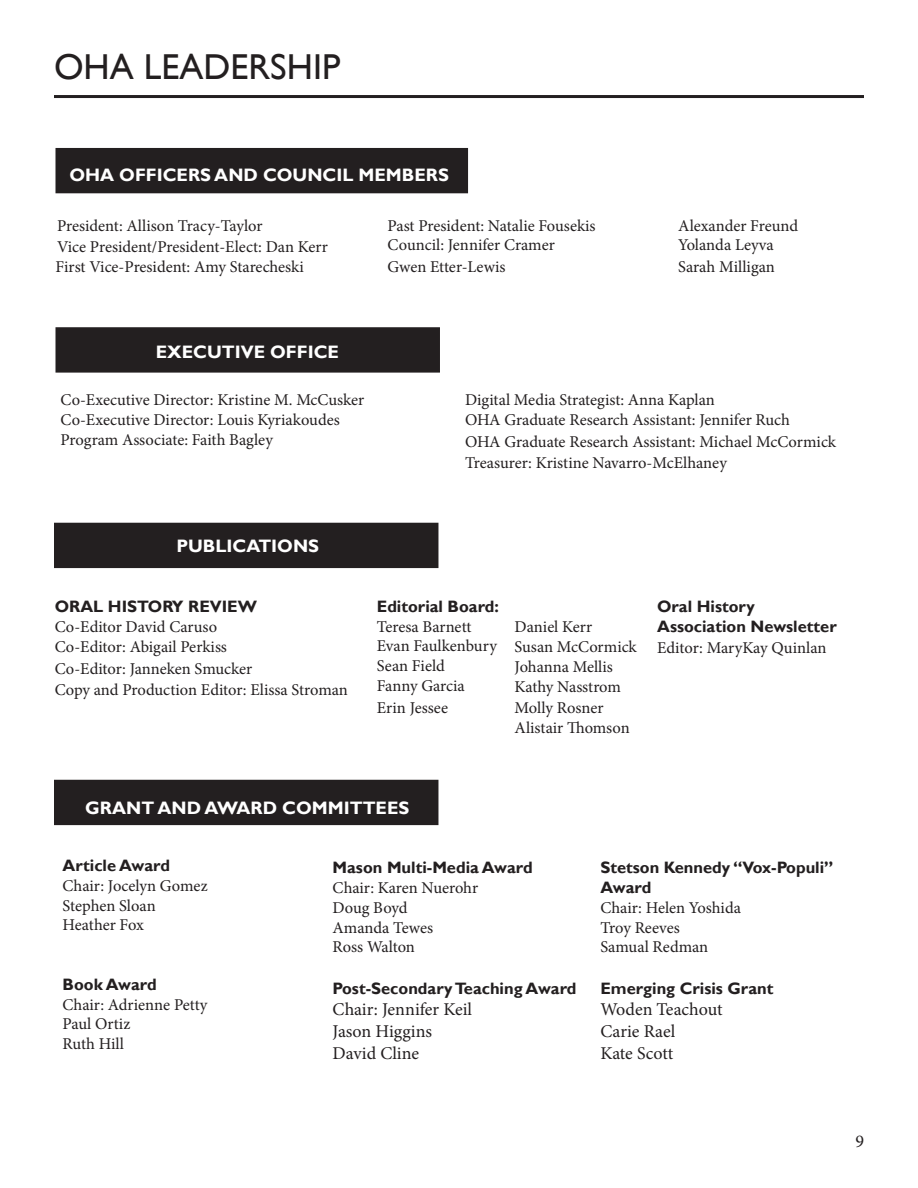
<style>
.page{position:relative;width:918px;height:1188px;background:#fff}
.page>*{position:absolute;margin:0;border:0;box-sizing:border-box;transform-origin:0 0}
.t1{font:36px "Gill Sans";color:#231f20}
.t2{font:700 18px "Gill Sans";color:#fff}
.t3{font:18px/21.6px "Minion Pro";color:#231f20}
.t4{font:16.5px/21.6px "Minion Pro";color:#231f20}
.t5{font:700 16.5px/19.8px "Gill Sans";color:#231f20}
</style>
<div class="page">
<hr style="left:54px;top:95px;width:810px;height:3px;background:#231f20">
<div style="left:56px;top:149px;width:411px;height:44px;background:#231f20"></div>
<div style="left:56px;top:148px;width:412px;height:45px;border:2px solid #231f20"></div>
<div style="left:55px;top:523px;width:383px;height:44px;background:#231f20"></div>
<div style="left:54px;top:523px;width:384px;height:45px;border:2px solid #231f20"></div>
<div style="left:56px;top:328px;width:383px;height:44px;background:#231f20"></div>
<div style="left:56px;top:327px;width:384px;height:46px;border:2px solid #231f20"></div>
<div style="left:55px;top:781px;width:383px;height:43px;background:#231f20"></div>
<div style="left:54px;top:780px;width:384px;height:45px;border:2px solid #231f20"></div>
<p class="t1" style="left:54px;top:46px;width:288px">OHA LEADERSHIP</p>
<p class="t2" style="left:69px;top:164px;width:381px">OHA OFFICERS AND COUNCIL MEMBERS</p>
<p class="t4" style="left:57px;top:215px;width:207px">President: Allison Tracy-Taylor</p>
<p class="t4" style="left:57px;top:236px;width:272px">Vice President/President-Elect: Dan Kerr</p>
<p class="t4" style="left:55px;top:256px;width:250px">First Vice-President: Amy Starecheski</p>
<p class="t2" style="left:156px;top:341px;width:185px">EXECUTIVE OFFICE</p>
<p class="t4" style="left:388px;top:215px;width:210px">Past President: Natalie Fousekis</p>
<p class="t4" style="left:388px;top:235px;width:169px">Council: Jennifer Cramer</p>
<p class="t4" style="left:388px;top:256px;width:119px">Gwen Etter-Lewis</p>
<p class="t4" style="left:678px;top:215px;width:121px">Alexander Freund</p>
<p class="t4" style="left:678px;top:235px;width:97px">Yolanda Leyva</p>
<p class="t4" style="left:678px;top:256px;width:98px">Sarah Milligan</p>
<p class="t4" style="left:60px;top:389px;width:305px">Co-Executive Director: Kristine M. McCusker</p>
<p class="t4" style="left:60px;top:409px;width:281px">Co-Executive Director: Louis Kyriakoudes</p>
<p class="t4" style="left:60px;top:429px;width:214px">Program Associate: Faith Bagley</p>
<p class="t4" style="left:465px;top:389px;width:251px">Digital Media Strategist: Anna Kaplan</p>
<p class="t4" style="left:465px;top:409px;width:373px">OHA Graduate Research Assistant: Jennifer Ruch<br>OHA Graduate Research Assistant: Michael McCormick</p>
<p class="t4" style="left:465px;top:452px;width:263px">Treasurer: Kristine Navarro-McElhaney</p>
<p class="t2" style="left:176px;top:536px;width:144px">PUBLICATIONS</p>
<p class="t5" style="left:55px;top:597px;width:204px">ORAL HISTORY REVIEW</p>
<p class="t4" style="left:55px;top:616px;width:164px">Co-Editor David Caruso</p>
<p class="t4" style="left:55px;top:636px;width:174px">Co-Editor: Abigail Perkiss</p>
<p class="t4" style="left:55px;top:658px;width:199px">Co-Editor: Janneken Smucker</p>
<p class="t4" style="left:55px;top:679px;width:295px">Copy and Production Editor: Elissa Stroman</p>
<p class="t5" style="left:377px;top:597px;width:124px">Editorial Board:</p>
<p class="t4" style="left:377px;top:616px;width:96px">Teresa Barnett</p>
<p class="t4" style="left:377px;top:635px;width:122px">Evan Faulkenbury</p>
<p class="t4" style="left:377px;top:655px;width:70px">Sean Field</p>
<p class="t4" style="left:377px;top:675px;width:89px">Fanny Garcia</p>
<p class="t4" style="left:377px;top:697px;width:73px">Erin Jessee</p>
<p class="t4" style="left:515px;top:616px;width:79px">Daniel Kerr</p>
<p class="t4" style="left:515px;top:636px;width:124px">Susan McCormick</p>
<p class="t4" style="left:515px;top:656px;width:100px">Johanna Mellis</p>
<p class="t4" style="left:515px;top:676px;width:108px">Kathy Nasstrom</p>
<p class="t4" style="left:515px;top:697px;width:91px">Molly Rosner</p>
<p class="t4" style="left:515px;top:717px;width:117px">Alistair Thomson</p>
<p class="t5" style="left:657px;top:597px;width:181px">Oral History<br>Association Newsletter</p>
<p class="t4" style="left:657px;top:637px;width:171px">Editor: MaryKay Quinlan</p>
<p class="t2" style="left:85px;top:797px;width:326px">GRANT AND AWARD COMMITTEES</p>
<p class="t5" style="left:63px;top:856px;width:109px">Article Award</p>
<p class="t4" style="left:63px;top:875px;width:146px">Chair: Jocelyn Gomez</p>
<p class="t4" style="left:63px;top:895px;width:95px">Stephen Sloan</p>
<p class="t4" style="left:63px;top:914px;width:83px">Heather Fox</p>
<p class="t5" style="left:63px;top:975px;width:96px">Book Award</p>
<p class="t4" style="left:63px;top:994px;width:146px">Chair: Adrienne Petty</p>
<p class="t4" style="left:63px;top:1013px;width:69px">Paul Ortiz</p>
<p class="t4" style="left:63px;top:1033px;width:63px">Ruth Hill</p>
<p class="t5" style="left:333px;top:858px;width:202px">Mason Multi-Media Award</p>
<p class="t4" style="left:333px;top:877px;width:147px">Chair: Karen Nuerohr</p>
<p class="t4" style="left:333px;top:897px;width:77px">Doug Boyd</p>
<p class="t4" style="left:333px;top:917px;width:102px">Amanda Tewes</p>
<p class="t4" style="left:333px;top:936px;width:84px">Ross Walton</p>
<p class="t5" style="left:333px;top:979px;width:245px">Post-Secondary Teaching Award</p>
<p class="t3" style="left:333px;top:999px;width:141px">Chair: Jennifer Keil</p>
<p class="t3" style="left:333px;top:1021px;width:101px">Jason Higgins</p>
<p class="t3" style="left:333px;top:1042px;width:88px">David Cline</p>
<p class="t5" style="left:600px;top:858px;width:235px">Stetson Kennedy “Vox-Populi”<br>Award</p>
<p class="t4" style="left:600px;top:898px;width:142px;line-height:19.8px">Chair: Helen Yoshida<br>Troy Reeves</p>
<p class="t4" style="left:600px;top:936px;width:109px">Samual Redman</p>
<p class="t5" style="left:600px;top:979px;width:174px">Emerging Crisis Grant</p>
<p class="t3" style="left:600px;top:999px;width:124px">Woden Teachout</p>
<p class="t3" style="left:600px;top:1021px;width:76px">Carie Rael<br>Kate Scott</p>
<p class="t3" style="left:855px;top:1131px;width:10px">9</p>
</div>
